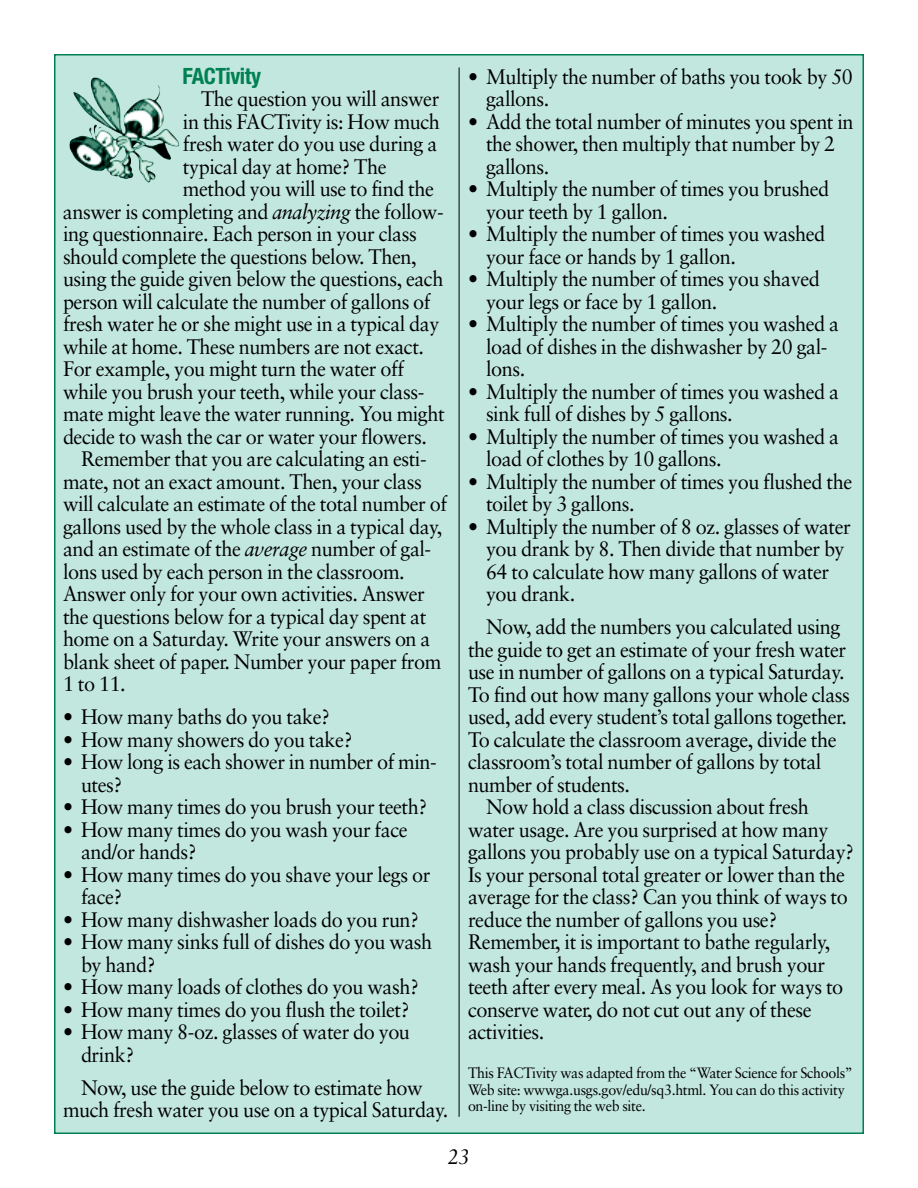
<style>
.page{position:relative;width:918px;height:1188px;background:#fff}
.page>*{position:absolute;margin:0;border:0;box-sizing:border-box;transform-origin:0 0}
.t1{font:700 condensed 22.5px "Helvetica Neue";letter-spacing:-.02em;color:#008153}
.t2{font:21px/22.5px "Sabon";letter-spacing:-.02em;color:#000;scale:.95 1}
.t3{font:italic 21px "Sabon";color:#000;scale:.95 1}
.t4{font:15px/16.5px "Sabon";letter-spacing:-.02em;color:#000;scale:.95 1}
.s1{font-style:italic}
</style>
<div class="page">
<div style="left:55px;top:55px;width:808px;height:1078px;background:#c2e7de"></div>
<img style="left:69px;top:77px;width:110px;height:106px">
<hr style="left:459px;top:68px;width:1px;height:1049px;background:#000">
<p class="t1" style="left:183px;top:67px;width:80px">FACTivity</p>
<p class="t2" style="left:201px;top:89px;width:253px">The question you will answer</p>
<p class="t2" style="left:183px;top:112px;width:272px">in this FACTivity is: How much</p>
<p class="t2" style="left:183px;top:134px;width:269px">fresh water do you use during a</p>
<p class="t2" style="left:183px;top:157px;width:216px">typical day at home? The</p>
<p class="t2" style="left:183px;top:179px;width:266px">method you will use to find the</p>
<p class="t2" style="left:63px;top:202px;width:402px">answer is completing and <span class="s1">analyzing</span> the follow-</p>
<p class="t2" style="left:63px;top:224px;width:374px">ing questionnaire. Each person in your class</p>
<p class="t2" style="left:63px;top:247px;width:374px">should complete the questions below. Then,</p>
<p class="t2" style="left:63px;top:269px;width:402px">using the guide given below the questions, each</p>
<p class="t2" style="left:63px;top:292px;width:388px">person will calculate the number of gallons of</p>
<p class="t2" style="left:63px;top:314px;width:398px">fresh water he or she might use in a typical day</p>
<p class="t2" style="left:63px;top:337px;width:382px">while at home. These numbers are not exact.</p>
<p class="t2" style="left:63px;top:359px;width:360px">For example, you might turn the water off</p>
<p class="t2" style="left:63px;top:382px;width:382px">while you brush your teeth, while your class-</p>
<p class="t2" style="left:63px;top:404px;width:403px">mate might leave the water running. You might</p>
<p class="t2" style="left:63px;top:427px;width:385px">decide to wash the car or water your flowers.</p>
<p class="t2" style="left:81px;top:449px;width:365px">Remember that you are calculating an esti-</p>
<p class="t2" style="left:63px;top:472px;width:379px">mate, not an exact amount. Then, your class</p>
<p class="t2" style="left:63px;top:494px;width:406px">will calculate an estimate of the total number of</p>
<p class="t2" style="left:63px;top:517px;width:401px">gallons used by the whole class in a typical day,</p>
<p class="t2" style="left:63px;top:539px;width:389px">and an estimate of the <span class="s1">average</span> number of gal-</p>
<p class="t2" style="left:63px;top:562px;width:361px">lons used by each person in the classroom.</p>
<p class="t2" style="left:63px;top:584px;width:383px">Answer only for your own activities. Answer</p>
<p class="t2" style="left:63px;top:607px;width:384px">the questions below for a typical day spent at</p>
<p class="t2" style="left:63px;top:629px;width:388px">home on a Saturday. Write your answers on a</p>
<p class="t2" style="left:63px;top:652px;width:400px">blank sheet of paper. Number your paper from</p>
<p class="t2" style="left:63px;top:674px;width:68px">1 to 11.</p>
<p class="t2" style="left:63px;top:707px;width:283px">• How many baths do you take?</p>
<p class="t2" style="left:63px;top:730px;width:306px">• How many showers do you take?</p>
<p class="t2" style="left:81px;top:752px;width:376px;text-indent:-18px">• How long is each shower in number of min&shy;utes?</p>
<p class="t2" style="left:63px;top:797px;width:385px">• How many times do you brush your teeth?</p>
<p class="t2" style="left:81px;top:820px;width:345px;text-indent:-18px">• How many times do you wash your face and/or hands?</p>
<p class="t2" style="left:81px;top:865px;width:369px;text-indent:-18px">• How many times do you shave your legs or face?</p>
<p class="t2" style="left:63px;top:910px;width:376px">• How many dishwasher loads do you run?</p>
<p class="t2" style="left:81px;top:932px;width:371px;text-indent:-18px">• How many sinks full of dishes do you wash by hand?</p>
<p class="t2" style="left:63px;top:977px;width:376px">• How many loads of clothes do you wash?</p>
<p class="t2" style="left:63px;top:1000px;width:366px">• How many times do you flush the toilet?</p>
<p class="t2" style="left:81px;top:1022px;width:348px;text-indent:-18px">• How many 8-oz. glasses of water do you drink?</p>
<p class="t2" style="left:63px;top:1078px;width:407px;text-align:center">Now, use the guide below to estimate how much fresh water you use on a typical Saturday.</p>
<p class="t2" style="left:486px;top:67px;width:388px;text-indent:-18px">• Multiply the number of baths you took by 50 gallons.</p>
<p class="t2" style="left:486px;top:112px;width:388px;text-indent:-18px">• Add the total number of minutes you spent in the shower, then multiply that number by 2 gallons.</p>
<p class="t2" style="left:486px;top:179px;width:363px;text-indent:-18px">• Multiply the number of times you brushed your teeth by 1 gallon.</p>
<p class="t2" style="left:486px;top:224px;width:359px;text-indent:-18px">• Multiply the number of times you washed your face or hands by 1 gallon.</p>
<p class="t2" style="left:486px;top:269px;width:353px;text-indent:-18px">• Multiply the number of times you shaved your legs or face by 1 gallon.</p>
<p class="t2" style="left:486px;top:314px;width:373px;text-indent:-18px">• Multiply the number of times you washed a load of dishes in the dishwasher by 20 gal&shy;lons.</p>
<p class="t2" style="left:486px;top:382px;width:373px;text-indent:-18px">• Multiply the number of times you washed a sink full of dishes by 5 gallons.</p>
<p class="t2" style="left:486px;top:427px;width:373px;text-indent:-18px">• Multiply the number of times you washed a load of clothes by 10 gallons.</p>
<p class="t2" style="left:486px;top:472px;width:387px;text-indent:-18px">• Multiply the number of times you flushed the toilet by 3 gallons.</p>
<p class="t2" style="left:486px;top:517px;width:386px;text-indent:-18px">• Multiply the number of 8 oz. glasses of water you drank by 8. Then divide that number by 64 to calculate how many gallons of water you drank.</p>
<p class="t2" style="left:486px;top:617px;width:375px">Now, add the numbers you calculated using</p>
<p class="t2" style="left:468px;top:640px;width:400px">the guide to get an estimate of your fresh water</p>
<p class="t2" style="left:468px;top:662px;width:398px">use in number of gallons on a typical Saturday.</p>
<p class="t2" style="left:468px;top:685px;width:404px">To find out how many gallons your whole class</p>
<p class="t2" style="left:468px;top:707px;width:400px">used, add every student’s total gallons together.</p>
<p class="t2" style="left:468px;top:730px;width:390px">To calculate the classroom average, divide the</p>
<p class="t2" style="left:468px;top:752px;width:374px">classroom’s total number of gallons by total</p>
<p class="t2" style="left:468px;top:775px;width:172px">number of students.</p>
<p class="t2" style="left:486px;top:797px;width:341px">Now hold a class discussion about fresh</p>
<p class="t2" style="left:468px;top:820px;width:381px">water usage. Are you surprised at how many</p>
<p class="t2" style="left:468px;top:842px;width:408px">gallons you probably use on a typical Saturday?</p>
<p class="t2" style="left:468px;top:865px;width:398px">Is your personal total greater or lower than the</p>
<p class="t2" style="left:468px;top:887px;width:401px">average for the class? Can you think of ways to</p>
<p class="t2" style="left:468px;top:910px;width:327px">reduce the number of gallons you use?</p>
<p class="t2" style="left:468px;top:932px;width:383px">Remember, it is important to bathe regularly,</p>
<p class="t2" style="left:468px;top:955px;width:378px">wash your hands frequently, and brush your</p>
<p class="t2" style="left:468px;top:977px;width:397px">teeth after every meal. As you look for ways to</p>
<p class="t2" style="left:468px;top:1000px;width:363px">conserve water, do not cut out any of these</p>
<p class="t2" style="left:468px;top:1022px;width:82px">activities.</p>
<p class="t4" style="left:468px;top:1066px;width:407px">This FACTivity was adapted from the “Water Science for Schools”<br>Web site: wwwga.usgs.gov/edu/sq3.html. You can do this activity on-line by visiting the web site.</p>
<p class="t3" style="left:448px;top:1147px;width:25px">23</p>
</div>
